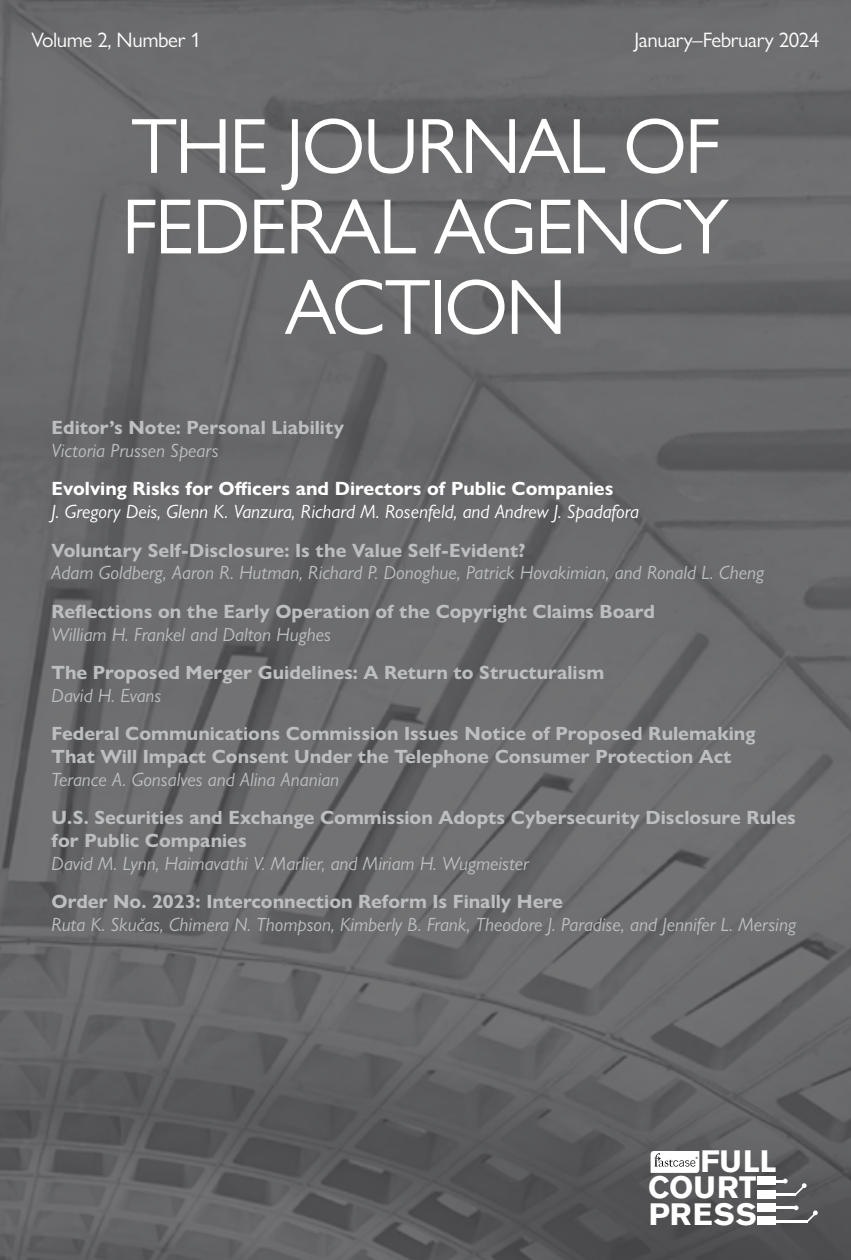
<style>
.page{position:relative;width:851px;height:1260px;background:#fff}
.page>*{position:absolute;margin:0;border:0;box-sizing:border-box;transform-origin:0 0}
.t1{font:78.75px/80.5px "Gill Sans Nova";letter-spacing:-.03em;color:#fff;text-align:center}
.t2{font:700 30.62px/27.1px "Akzidenz Grotesk BE";color:#fff}
.t3{font:21px "Gill Sans Nova";letter-spacing:-.02em;color:#fff}
.t4{font:700 19.25px/22.8px "Gill Sans Nova";color:#bcbec0}
.t5{font:italic 19.25px "Gill Sans Nova";color:#bcbec0}
.t6{font:italic 19.25px "Gill Sans Nova";color:#fff}
.t7{font:700 19.25px "Gill Sans Nova";color:#fff}
.t8{font:2.98px "Arial";color:#000}
</style>
<div class="page">
<img style="left:0;top:0;width:850px;height:1260px">
<div style="left:757px;top:1176px;width:19px;height:9px;background:#fff"></div>
<div style="left:757px;top:1190px;width:18px;height:8px;background:#fff"></div>
<svg style="left:776px;top:1179px;width:11px;height:4px"></svg>
<hr style="left:775px;top:1193px;width:20px;height:3px;background:#fff">
<div style="left:757px;top:1203px;width:19px;height:9px;background:#fff"></div>
<div style="left:757px;top:1217px;width:19px;height:8px;background:#fff"></div>
<svg style="left:776px;top:1205px;width:22px;height:5px"></svg>
<hr style="left:775px;top:1220px;width:32px;height:2px;background:#fff">
<svg style="left:806px;top:1210px;width:11px;height:12px"></svg>
<svg style="left:794px;top:1183px;width:12px;height:12px"></svg>
<svg style="left:650px;top:1151px;width:49px;height:22px"></svg>
<p class="t3" style="left:32px;top:27px;width:171px">Volume 2, Number 1</p>
<p class="t3" style="left:634px;top:27px;width:186px">January–February 2024</p>
<h1 class="t1" style="left:122px;top:105px;width:609px">THE JOURNAL OF<br>FEDERAL AGENCY<br>ACTION</h1>
<p class="t4" style="left:52px;top:416px;width:294px">Editor’s Note: Personal Liability</p>
<p class="t5" style="left:52px;top:438px;width:168px">Victoria Prussen Spears</p>
<p class="t7" style="left:52px;top:477px;width:563px">Evolving Risks for Officers and Directors of Public Companies</p>
<p class="t6" style="left:52px;top:500px;width:589px">J. Gregory Deis, Glenn K. Vanzura, Richard M. Rosenfeld, and Andrew J. Spadafora</p>
<p class="t4" style="left:52px;top:539px;width:475px">Voluntary Self-Disclosure: Is the Value Self-Evident?</p>
<p class="t5" style="left:52px;top:561px;width:714px">Adam Goldberg, Aaron R. Hutman, Richard P. Donoghue, Patrick Hovakimian, and Ronald L. Cheng</p>
<p class="t4" style="left:52px;top:600px;width:604px">Reflections on the Early Operation of the Copyright Claims Board</p>
<p class="t5" style="left:52px;top:622px;width:281px">William H. Frankel and Dalton Hughes</p>
<p class="t4" style="left:52px;top:661px;width:554px">The Proposed Merger Guidelines: A Return to Structuralism</p>
<p class="t5" style="left:52px;top:684px;width:111px">David H. Evans</p>
<p class="t4" style="left:52px;top:722px;width:705px">Federal Communications Commission Issues Notice of Proposed Rulemaking<br>That Will Impact Consent Under the Telephone Consumer Protection Act</p>
<p class="t5" style="left:52px;top:768px;width:289px">Terance A. Gonsalves and Alina Ananian</p>
<p class="t4" style="left:52px;top:806px;width:745px">U.S. Securities and Exchange Commission Adopts Cybersecurity Disclosure Rules for Public Companies</p>
<p class="t5" style="left:52px;top:852px;width:478px">David M. Lynn, Haimavathi V. Marlier, and Miriam H. Wugmeister</p>
<p class="t4" style="left:52px;top:890px;width:512px">Order No. 2023: Interconnection Reform Is Finally Here</p>
<p class="t5" style="left:52px;top:913px;width:745px">Ruta K. Skučas, Chimera N. Thompson, Kimberly B. Frank, Theodore J. Paradise, and Jennifer L. Mersing</p>
<h2 class="t2" style="left:700px;top:1149px;width:78px">FULL</h2>
<p class="t8" style="left:695px;top:1156px;width:4px">®</p>
<h2 class="t2" style="left:648px;top:1174px;width:110px">COURT<br>PRESS</h2>
</div>
